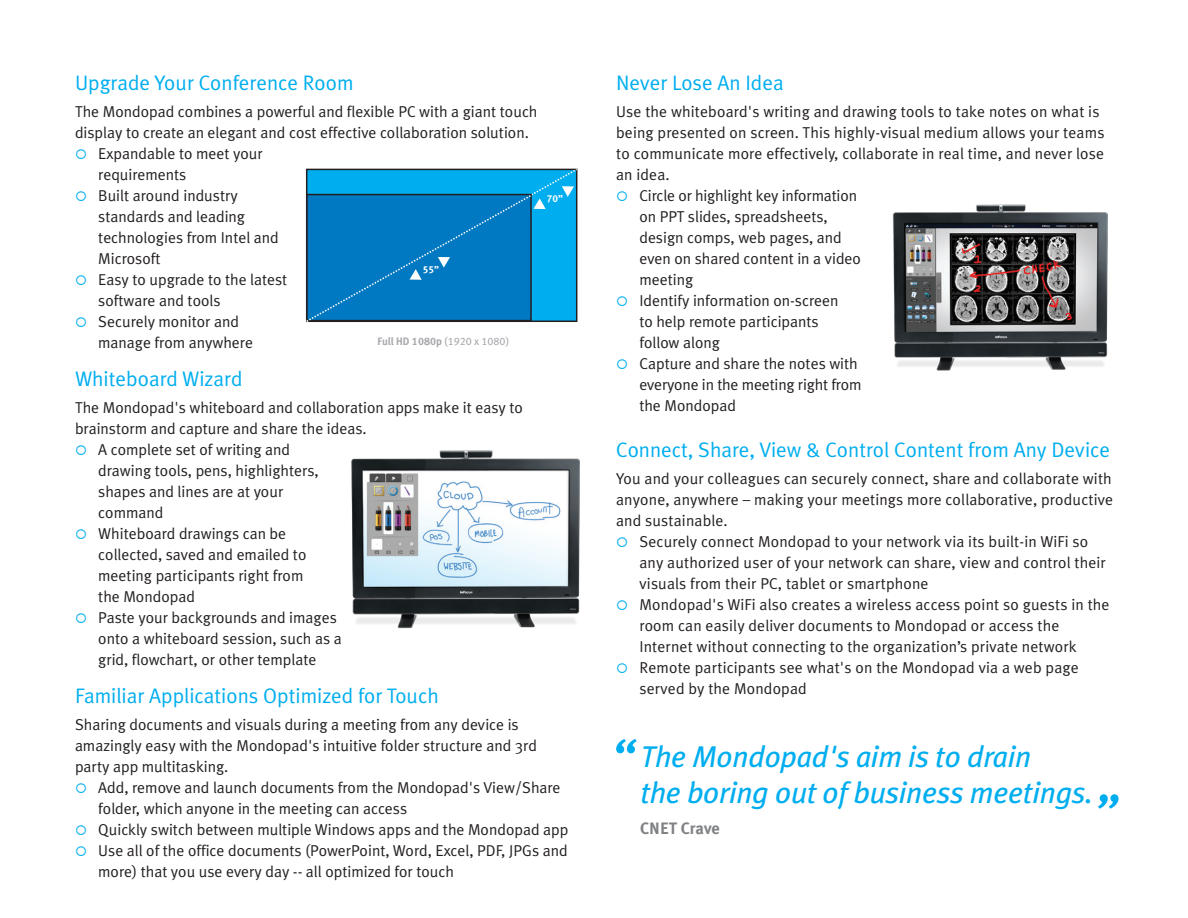
<style>
.page{position:relative;width:1188px;height:918px;background:#fff}
.page>*{position:absolute;margin:0;border:0;box-sizing:border-box;transform-origin:0 0}
.t1{font:italic 30px/36px "Meta Plus";letter-spacing:-.01em;color:#00aeef}
.t2{font:21px "Meta Plus Normal";color:#00aeef}
.t3{font:700 16.5px "Meta Plus";color:#808285}
.t4{font:15.75px/21px "Meta Plus Normal";color:#231f20}
.t5{font:10.8px "Meta Bold LF";color:#a8a9ad}
.t6{font:10.05px "Meta Bold LF Caps";color:#fff}
.s1{color:#00aeef}
.s2{font-family:"Meta Book LF"}
</style>
<div class="page">
<img style="left:351px;top:450px;width:229px;height:179px">
<img style="left:892px;top:204px;width:216px;height:167px">
<svg style="left:616px;top:739px;width:21px;height:14px"></svg>
<svg style="left:1098px;top:794px;width:21px;height:15px"></svg>
<svg style="left:306px;top:168px;width:272px;height:154px;background:#0585c7"></svg>
<h2 class="t2" style="left:75px;top:71px;width:280px">Upgrade Your Conference Room</h2>
<p class="t4" style="left:75px;top:101px;width:464px">The Mondopad combines a powerful and flexible PC with a giant touch display to create an elegant and cost effective collaboration solution.</p>
<p class="t4" style="left:98px;top:143px;width:166px;text-indent:-23px"><span class="s1">○</span> Expandable to meet your requirements</p>
<p class="t4" style="left:98px;top:185px;width:182px;text-indent:-23px"><span class="s1">○</span> Built around industry standards and leading technologies from Intel and<br>Microsoft</p>
<p class="t4" style="left:98px;top:269px;width:191px;text-indent:-23px"><span class="s1">○</span> Easy to upgrade to the latest software and tools</p>
<p class="t4" style="left:98px;top:311px;width:156px;text-indent:-23px"><span class="s1">○</span> Securely monitor and manage from anywhere</p>
<h2 class="t2" style="left:75px;top:367px;width:169px">Whiteboard Wizard</h2>
<p class="t4" style="left:75px;top:397px;width:450px">The Mondopad's whiteboard and collaboration apps make it easy to brainstorm and capture and share the ideas.</p>
<p class="t4" style="left:98px;top:439px;width:222px;text-indent:-23px"><span class="s1">○</span> A complete set of writing and drawing tools, pens, highlighters, shapes and lines are at your command</p>
<p class="t4" style="left:98px;top:523px;width:210px;text-indent:-23px"><span class="s1">○</span> Whiteboard drawings can be collected, saved and emailed to meeting participants right from the Mondopad</p>
<p class="t4" style="left:98px;top:607px;width:245px;text-indent:-23px"><span class="s1">○</span> Paste your backgrounds and images onto a whiteboard session, such as a grid, flowchart, or other template</p>
<h2 class="t2" style="left:75px;top:684px;width:365px">Familiar Applications Optimized for Touch</h2>
<p class="t4" style="left:75px;top:714px;width:463px">Sharing documents and visuals during a meeting from any device is amazingly easy with the Mondopad's intuitive folder structure and 3rd party app multitasking.</p>
<p class="t4" style="left:98px;top:777px;width:464px;text-indent:-23px"><span class="s1">○</span> Add, remove and launch documents from the Mondopad's View/Share folder, which anyone in the meeting can access</p>
<p class="t4" style="left:75px;top:819px;width:495px"><span class="s1">○</span> Quickly switch between multiple Windows apps and the Mondopad app</p>
<p class="t4" style="left:98px;top:840px;width:471px;text-indent:-23px"><span class="s1">○</span> Use all of the office documents (PowerPoint, Word, Excel, PDF, JPGs and more) that you use every day -- all optimized for touch</p>
<p class="t6" style="left:547px;top:192px;width:18px">70”</p>
<p class="t6" style="left:423px;top:263px;width:18px">55”</p>
<p class="t5" style="left:378px;top:334px;width:133px">Full HD 1080p <span class="s2">(1920 x 1080)</span></p>
<h2 class="t2" style="left:616px;top:71px;width:169px">Never Lose An Idea</h2>
<p class="t4" style="left:616px;top:101px;width:490px">Use the whiteboard's writing and drawing tools to take notes on what is being presented on screen. This highly-visual medium allows your teams to communicate more effectively, collaborate in real time, and never lose an idea.</p>
<p class="t4" style="left:639px;top:185px;width:223px;text-indent:-23px"><span class="s1">○</span> Circle or highlight key information on PPT slides, spreadsheets, design comps, web pages, and even on shared content in a video meeting</p>
<p class="t4" style="left:639px;top:290px;width:201px;text-indent:-23px"><span class="s1">○</span> Identify information on-screen to help remote participants follow along</p>
<p class="t4" style="left:639px;top:353px;width:224px;text-indent:-23px"><span class="s1">○</span> Capture and share the notes with everyone in the meeting right from the Mondopad</p>
<h2 class="t2" style="left:616px;top:437px;width:496px">Connect, Share, View &amp; Control Content from Any Device</h2>
<p class="t4" style="left:616px;top:467px;width:498px;text-align:justify">You and your colleagues can securely connect, share and collaborate with anyone, anywhere – making your meetings more collaborative, productive and sustainable.</p>
<p class="t4" style="left:639px;top:530px;width:468px;text-indent:-23px"><span class="s1">○</span> Securely connect Mondopad to your network via its built-in WiFi so any authorized user of your network can share, view and control their visuals from their PC, tablet or smartphone</p>
<p class="t4" style="left:639px;top:593px;width:472px;text-indent:-23px"><span class="s1">○</span> Mondopad's WiFi also creates a wireless access point so guests in the room can easily deliver documents to Mondopad or access the<br>Internet without connecting to the organization’s private network</p>
<p class="t4" style="left:639px;top:656px;width:441px;text-indent:-23px"><span class="s1">○</span> Remote participants see what's on the Mondopad via a web page served by the Mondopad</p>
<h1 class="t1" style="left:640px;top:738px;width:454px">The Mondopad's aim is to drain<br>the boring out of business meetings.</h1>
<p class="t3" style="left:640px;top:819px;width:81px">CNET Crave</p>
</div>
